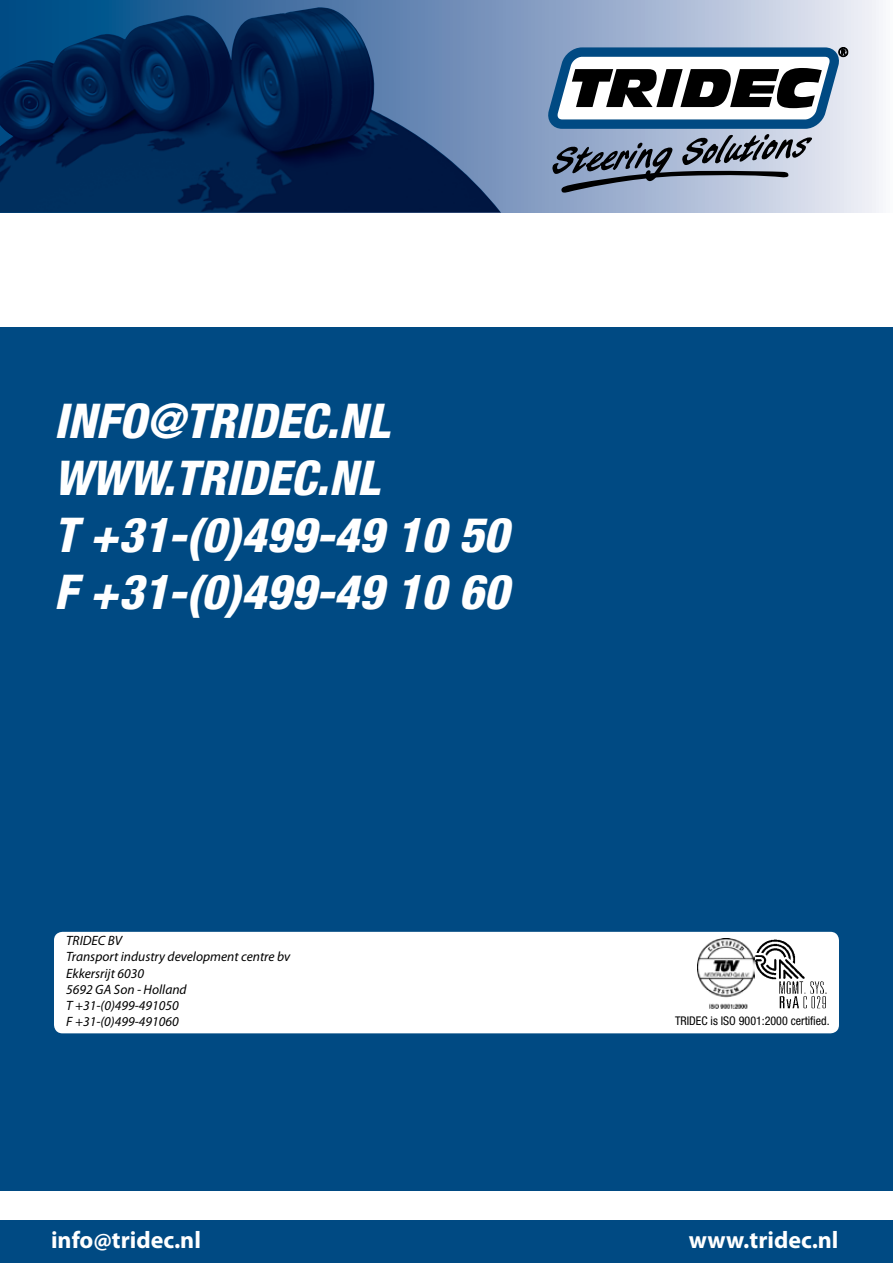
<style>
.page{position:relative;width:893px;height:1263px;background:#fff}
.page>*{position:absolute;margin:0;border:0;box-sizing:border-box;transform-origin:0 0}
.t1{font:italic 800 condensed 48px/57.3px "Helvetica Neue";color:#fff}
.t2{font:700 24px "Myriad Pro";color:#fff}
.t3{font:italic 13.5px/16.2px "Myriad Pro";color:#000}
.t4{font:condensed 12px "Helvetica Neue";color:#000}
</style>
<div class="page">
<svg style="left:0;top:0;width:879px;height:213px;background:#a5b7d2"></svg>
<img style="left:0;top:8px;width:501px;height:205px">
<div style="left:0;top:1220px;width:893px;height:43px;background:#004a83"></div>
<svg style="left:546px;top:43px;width:303px;height:150px"></svg>
<div style="left:0;top:327px;width:893px;height:864px;background:#004a83"></div>
<div style="left:54px;top:932px;width:785px;height:101px;background:#fff;border-radius:9px"></div>
<img style="left:697px;top:939px;width:57px;height:70px">
<img style="left:754px;top:939px;width:72px;height:70px">
<h1 class="t1" style="left:54px;top:391px;width:456px">INFO@TRIDEC.NL<br>WWW.TRIDEC.NL<br>T +31-(0)499-49 10 50<br>F +31-(0)499-49 10 60</h1>
<p class="t3" style="left:66px;top:932px;width:225px">TRIDEC BV<br>Transport industry development centre bv<br>Ekkersrijt 6030<br>5692 GA Son - Holland<br>T +31-(0)499-491050<br>F +31-(0)499-491060</p>
<p class="t4" style="left:675px;top:1014px;width:156px">Tridec is ISO 9001:2000 certified.</p>
<h2 class="t2" style="left:51px;top:1224px;width:151px">info@tridec.nl</h2>
<h2 class="t2" style="left:689px;top:1224px;width:151px">www.tridec.nl</h2>
</div>
